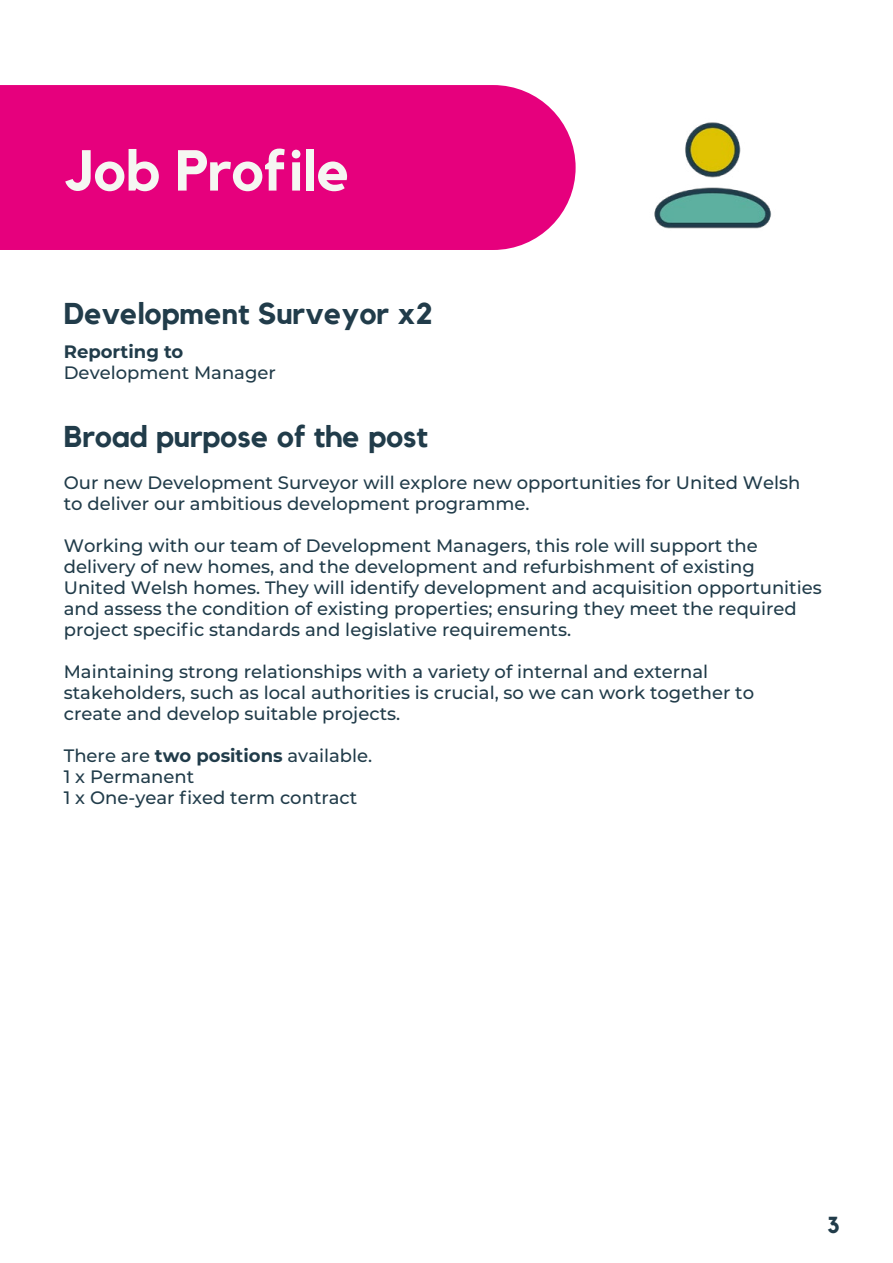
<style>
.page{position:relative;width:893px;height:1263px;background:#fff}
.page>*{position:absolute;margin:0;border:0;box-sizing:border-box;transform-origin:0 0}
.Headline{font:700 57px "Kollektif";color:#f5f7f2}
.Sub_Level_2{font:700 30px "Kollektif";color:#213c4a}
.Sub_level_1{font:700 30px "Kollektif";color:#213c4a}
.t1{font:700 22.5px "Kollektif";color:#213c4a}
.Main_Body{font:500 18px/21px "Montserrat";color:#213c4a}
.t2{font:700 18px "Montserrat";color:#213c4a}
.s1{font-weight:700}
</style>
<div class="page">
<div style="left:0;top:85px;width:576px;height:165px;background:#e6007d"></div>
<img style="left:654px;top:122px;width:118px;height:107px">
<p class="Headline" style="left:65px;top:137px;width:287px">Job Profile</p>
<h3 class="Sub_Level_2" style="left:64px;top:296px;width:370px">Development Surveyor x2</h3>
<p class="t2" style="left:64px;top:338px;width:121px">Reporting to</p>
<p class="Main_Body" style="left:64px;top:361px;width:214px">Development Manager</p>
<p class="Sub_level_1" style="left:64px;top:418px;width:366px">Broad purpose of the post</p>
<p class="Main_Body" style="left:64px;top:471px;width:738px">Our new Development Surveyor will explore new opportunities for United Welsh to deliver our ambitious development programme.</p>
<p class="Main_Body" style="left:64px;top:534px;width:759px">Working with our team of Development Managers, this role will support the delivery of new homes, and the development and refurbishment of existing<br>United Welsh homes. They will identify development and acquisition opportunities and assess the condition of existing properties; ensuring they meet the required project specific standards and legislative requirements.</p>
<p class="Main_Body" style="left:64px;top:660px;width:692px">Maintaining strong relationships with a variety of internal and external stakeholders, such as local authorities is crucial, so we can work together to create and develop suitable projects.</p>
<p class="Main_Body" style="left:64px;top:744px;width:310px">There are <span class="s1">two positions</span> available.</p>
<p class="Main_Body" style="left:64px;top:765px;width:132px">1 x Permanent</p>
<p class="Main_Body" style="left:64px;top:786px;width:295px">1 x One-year fixed term contract</p>
<p class="t1" style="left:827px;top:1207px;width:14px">3</p>
</div>
